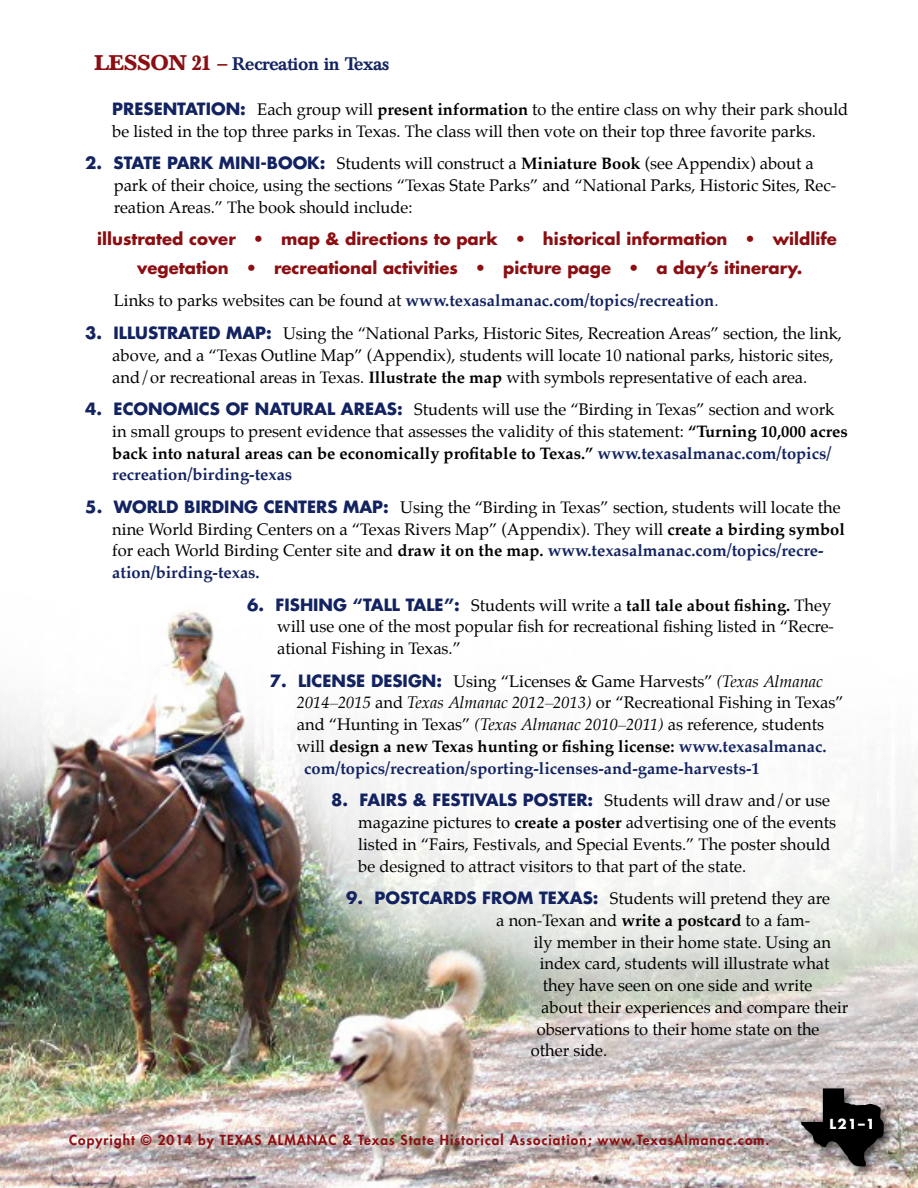
<style>
.page{position:relative;width:918px;height:1188px;background:#fff}
.page>*{position:absolute;margin:0;border:0;box-sizing:border-box;transform-origin:0 0}
.t1{font:500 18px "Baskerville BE";letter-spacing:-.03em;color:#132361}
.t2{font:16.5px/21.8px "Palatino";color:#000}
.t3{font:700 16.5px/28.5px "Futura";color:#8b0f12;text-align:center}
.t4{font:700 16.5px "Palatino";color:#132361}
.t5{font:700 16.5px "Futura";color:#132361}
.t6{font:700 16.5px "Palatino";color:#000}
.t7{font:800 13.5px "Futura";letter-spacing:.08em;color:#8b0f12}
.t8{font:700 13.5px "Futura";color:#fff}
.s1{font-weight:700;font-size:21px;color:#8b0f12}
.s2{font-weight:700;color:#8b0f12}
.s3{font-family:"Futura";font-weight:700;color:#132361}
.s4{font-weight:700}
.s5{font-weight:400;color:#000}
.s6{font-weight:400}
.s7{font-weight:700;color:#132361}
.s8{font-style:italic}
.s9{color:#132361}
</style>
<div class="page">
<img style="left:0;top:610px;width:918px;height:578px">
<div style="left:798px;top:1085px;width:99px;height:94px;background:#000;opacity:.6"></div>
<svg style="left:801px;top:1088px;width:83px;height:79px;background:#595453"></svg>
<p class="t1" style="left:94px;top:53px;width:296px"><span class="s1">LESSON 21</span> <span class="s2">—</span> Recreation in Texas</p>
<p class="t2" style="left:112px;top:99px;width:738px;text-indent:93px"><span class="s3">ION :</span> Each group will <span class="s4">present information</span> to the entire class on why their park should be listed in the top three parks in Texas. The class will then vote on their top three favorite parks.</p>
<p class="t5" style="left:85px;top:152px;width:39px">2. STATE</p>
<p class="t5" style="left:112px;top:98px;width:23px">PRESENTAT</p>
<p class="t2" style="left:114px;top:153px;width:724px;text-indent:53px"><span class="s3">PARK MINI-BOO K:</span> Students will construct a <span class="s4">Miniature Book</span> (see Appendix) about a park of their choice, using the sections “Texas State Parks” and “National Parks, Historic Sites, Rec&shy;reation Areas.” The book should include:</p>
<p class="t3" style="left:97px;top:225px;width:741px">illustrated cover • map &amp; directions to park • historical information • wildlife vegetation • recreational activities • picture page • a day’s itinerary.</p>
<p class="t4" style="left:114px;top:287px;width:606px"><span class="s5">Links to parks websites can be found at</span> www.texasalmanac.com/topics/recreation<span class="s6">.</span></p>
<p class="t5" style="left:85px;top:322px;width:62px">3. ILLUSTRATE</p>
<p class="t2" style="left:112px;top:322px;width:731px;text-indent:96px"><span class="s3">D MAP:</span> Using the “National Parks, Historic Sites, Recreation Areas” section, the link, above, and a “Texas Outline Map” (Appendix), students will locate 10 national parks, historic sites, and/or recreational areas in Texas. <span class="s4">Illustrate the map</span> with symbols representative of each area.</p>
<p class="t5" style="left:85px;top:398px;width:42px">4. ECONO</p>
<p class="t5" style="left:177px;top:398px;width:91px">MICS OF NATURA</p>
<p class="t5" style="left:327px;top:398px;width:26px">L AREAS</p>
<p class="t2" style="left:112px;top:399px;width:737px;text-indent:285px"><span class="s3">:</span> Students will use the “Birding in Texas” section and work in small groups to present evidence that assesses the validity of this statement: <span class="s4">“Turning 10,000 acres back into natural areas can be economically profitable to Texas.”</span> <span class="s7">www.texasalmanac.com/topics/ recreation/birding-texas</span></p>
<p class="t5" style="left:85px;top:496px;width:190px">5. WORLD BIRDING CENTERS</p>
<p class="t2" style="left:112px;top:496px;width:734px;text-indent:231px"><span class="s3">MAP:</span> Using the “Birding in Texas” section, students will locate the nine World Birding Centers on a “Texas Rivers Map” (Appendix). They will <span class="s4">create a birding symbol </span>for each World Birding Center site and <span class="s4">draw it on the map.</span> <span class="s7">www.texasalmanac.com/topics/recre&shy;ation/birding-texas.</span></p>
<p class="t2" style="left:277px;top:594px;width:558px;text-indent:-30px"><span class="s3">6. FISHING “TALL TALE”:</span> Students will write a <span class="s4">tall tale about fishing.</span> They will use one of the most popular fish for recreational fishing listed in “Recre&shy;ational Fishing in Texas.”</p>
<p class="t5" style="left:270px;top:670px;width:54px">7. LICENSE</p>
<p class="t2" style="left:371px;top:670px;width:453px"><span class="s3">DES IGN :</span> Using “Licenses &amp; Game Harvests” <span class="s8">(Texas Almanac</span></p>
<p class="t2" style="left:297px;top:692px;width:548px"><span class="s8">2014–2015</span> and <span class="s8">Texas Almanac 2012–2013)</span> or “Recreational Fishing in Texas”</p>
<p class="t2" style="left:297px;top:714px;width:529px">and “Hunting in Texas” <span class="s8">(Texas Almanac 2010–2011)</span> as reference, students</p>
<p class="t6" style="left:297px;top:732px;width:531px"><span class="s6">will</span> design a new Texas hunting or fishing license: <span class="s9">www.texasalmanac.</span></p>
<p class="t4" style="left:304px;top:754px;width:457px">com/topics/recreation/sporting-licenses-and-game-harvests-1</p>
<p class="t2" style="left:358px;top:790px;width:479px;text-indent:-27px"><span class="s3">8. FAIRS &amp; FESTIVALS POSTER:</span> Students will draw and/or use magazine pictures to <span class="s4">create a poster</span> advertising one of the events listed in “Fairs, Festivals, and Special Events.” The poster should be designed to attract visitors to that part of the state.</p>
<p class="t5" style="left:346px;top:887px;width:52px">9. POSTCAR</p>
<p class="t2" style="left:496px;top:888px;width:335px;text-indent:-42px"><span class="s3">DS FROM TEXAS :</span> Students will pretend they are a non-Texan and <span class="s4">write a postcard</span> to a fam-</p>
<p class="t2" style="left:534px;top:931px;width:299px">ily member in their home state. Using an</p>
<p class="t2" style="left:540px;top:953px;width:291px">index card, students will illustrate what</p>
<p class="t2" style="left:543px;top:974px;width:271px">they have seen on one side and write</p>
<p class="t2" style="left:541px;top:996px;width:309px">about their experiences and compare their</p>
<p class="t2" style="left:537px;top:1018px;width:284px">observations to their home state on the</p>
<p class="t2" style="left:531px;top:1040px;width:78px">other side.</p>
<p class="t7" style="left:69px;top:1131px;width:702px">Copyright © 2014 by TEXAS ALMANAC &amp; Texas State Historical Association; www.TexasAlmanac.com.</p>
<p class="t8" style="left:830px;top:1115px;width:47px">L21–1</p>
</div>
